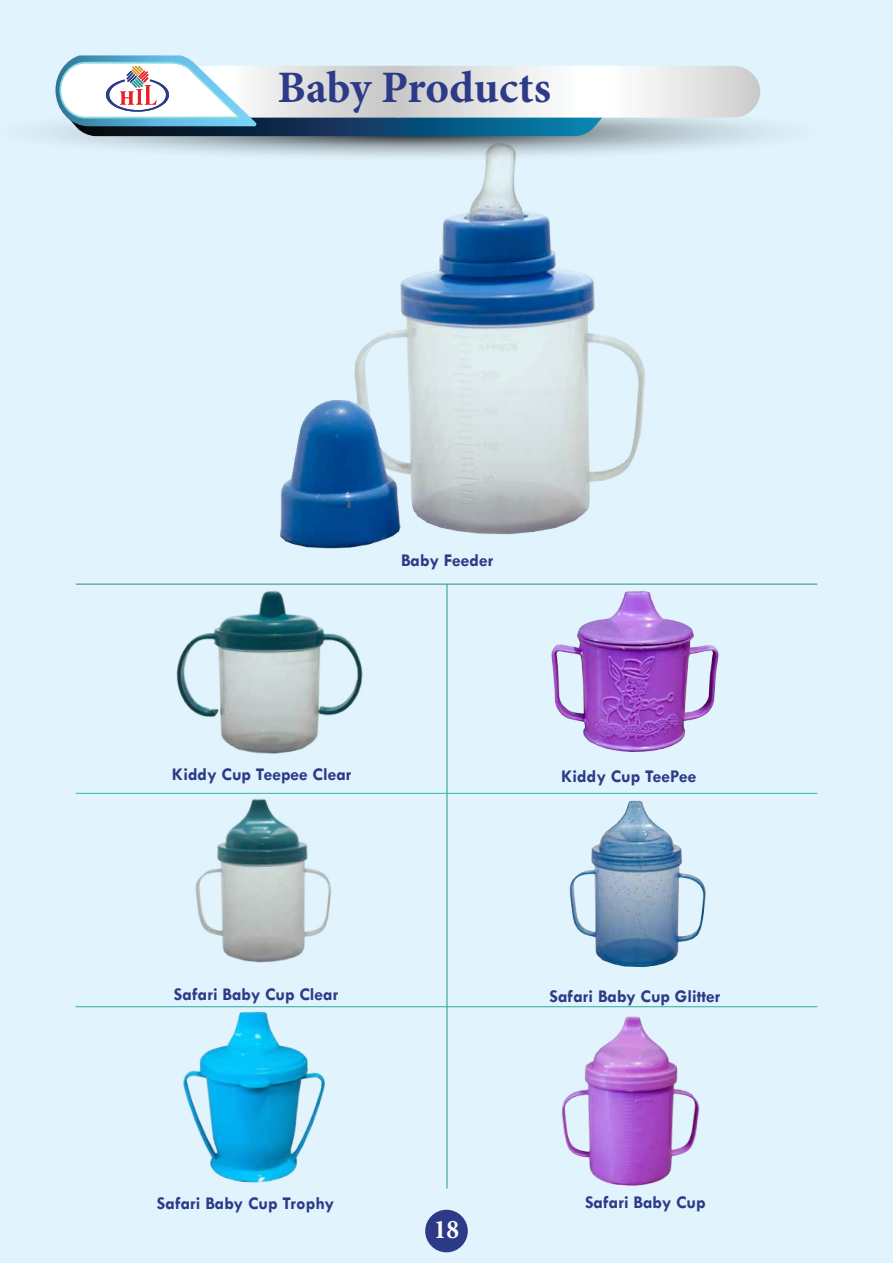
<style>
.page{position:relative;width:893px;height:1263px;background:#e1f4fd}
.page>*{position:absolute;margin:0;border:0;box-sizing:border-box;transform-origin:0 0}
.t1{font:700 45px "Minion Pro";color:#2d3b87}
.t2{font:700 condensed 27px "Minion Pro";color:#fff}
.t3{font:700 18px "Tw Cen";color:#2d3b87}
</style>
<div class="page">
<div style="left:425px;top:1210px;width:43px;height:42px;background:#2d3b87;border-radius:50%"></div>
<svg style="left:55px;top:55px;width:705px;height:81px"></svg>
<img style="left:245px;top:108px;width:476px;height:427px">
<img style="left:75px;top:534px;width:394px;height:248px">
<img style="left:479px;top:583px;width:317px;height:157px">
<img style="left:145px;top:792px;width:239px;height:171px">
<img style="left:524px;top:740px;width:213px;height:228px">
<img style="left:146px;top:1007px;width:201px;height:176px">
<img style="left:549px;top:1007px;width:174px;height:179px">
<hr style="left:446px;top:584px;width:1px;height:604px;background:#fff">
<hr style="left:76px;top:584px;width:741px;height:1px;background:#fff">
<hr style="left:76px;top:793px;width:741px;height:1px;background:#fff">
<hr style="left:76px;top:1006px;width:741px;height:1px;background:#fff">
<h1 class="t1" style="left:277px;top:56px;width:275px">Baby Products</h1>
<p class="t3" style="left:401px;top:549px;width:94px">Baby Feeder</p>
<p class="t3" style="left:172px;top:763px;width:181px">Kiddy Cup Teepee Clear</p>
<p class="t3" style="left:561px;top:765px;width:137px">Kiddy Cup TeePee</p>
<p class="t3" style="left:174px;top:983px;width:166px">Safari Baby Cup Clear</p>
<p class="t3" style="left:549px;top:985px;width:172px">Safari Baby Cup Glitter</p>
<p class="t3" style="left:157px;top:1192px;width:179px">Safari Baby Cup Trophy</p>
<p class="t3" style="left:585px;top:1191px;width:122px">Safari Baby Cup</p>
<h2 class="t2" style="left:434px;top:1211px;width:27px">18</h2>
</div>
